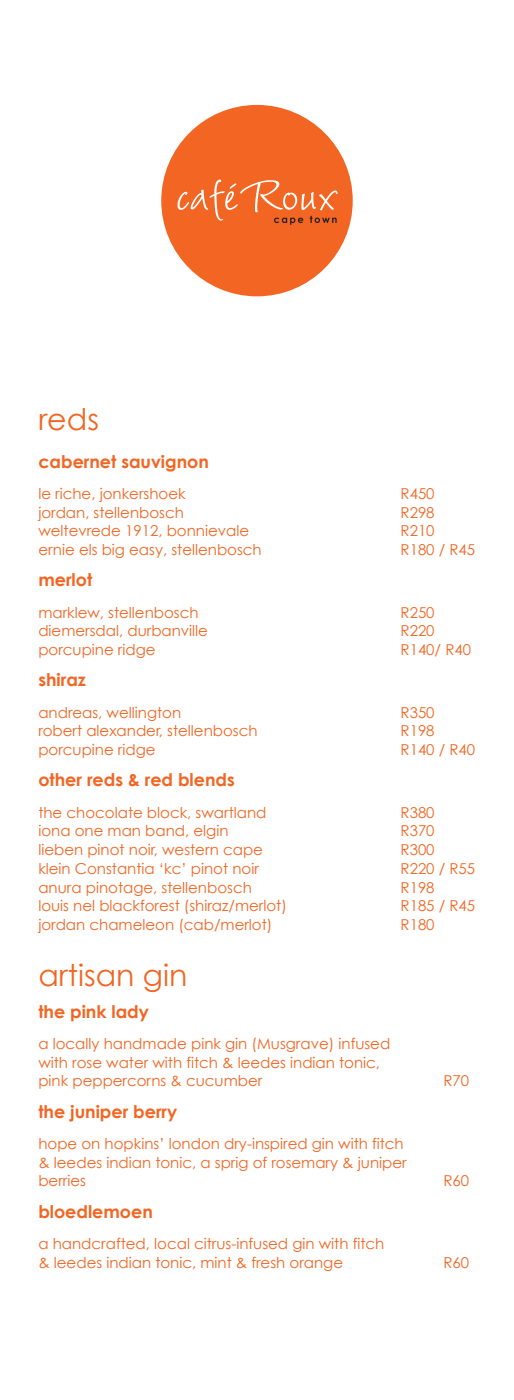
<style>
.page{position:relative;width:514px;height:1400px;background:#fff}
.page>*{position:absolute;margin:0;border:0;box-sizing:border-box;transform-origin:0 0}
.t1{font:30px "Century Gothic";color:#f26522}
.t2{font:700 17.5px "Century Gothic";color:#f26522}
.t3{font:15px/18.8px "Century Gothic";color:#f26522}
</style>
<div class="page">
<div style="left:161px;top:105px;width:192px;height:191px;background:#f26522;border-radius:50%"></div>
<svg style="left:177px;top:180px;width:160px;height:45px"></svg>
<h1 class="t1" style="left:38px;top:401px;width:62px">reds</h1>
<p class="t2" style="left:38px;top:450px;width:172px">cabernet sauvignon</p>
<p class="t3" style="left:38px;top:484px;width:149px">le riche, jonkershoek</p>
<p class="t3" style="left:400px;top:484px;width:36px">R450</p>
<p class="t3" style="left:38px;top:502px;width:147px">jordan, stellenbosch</p>
<p class="t3" style="left:400px;top:502px;width:36px">R298</p>
<p class="t3" style="left:38px;top:521px;width:212px">weltevrede 1912, bonnievale</p>
<p class="t3" style="left:400px;top:521px;width:36px">R210</p>
<p class="t3" style="left:38px;top:540px;width:225px">ernie els big easy, stellenbosch</p>
<p class="t3" style="left:400px;top:540px;width:76px">R180 / R45</p>
<p class="t2" style="left:38px;top:569px;width:55px">merlot</p>
<p class="t3" style="left:38px;top:602px;width:162px">marklew, stellenbosch</p>
<p class="t3" style="left:400px;top:602px;width:36px">R250</p>
<p class="t3" style="left:38px;top:621px;width:171px">diemersdal, durbanville</p>
<p class="t3" style="left:400px;top:621px;width:36px">R220</p>
<p class="t3" style="left:38px;top:640px;width:119px">porcupine ridge</p>
<p class="t3" style="left:400px;top:640px;width:72px">R140/ R40</p>
<p class="t2" style="left:38px;top:669px;width:49px">shiraz</p>
<p class="t3" style="left:38px;top:702px;width:144px">andreas, wellington</p>
<p class="t3" style="left:400px;top:702px;width:36px">R350</p>
<p class="t3" style="left:38px;top:721px;width:221px">robert alexander, stellenbosch</p>
<p class="t3" style="left:400px;top:721px;width:36px">R198</p>
<p class="t3" style="left:38px;top:740px;width:119px">porcupine ridge</p>
<p class="t3" style="left:400px;top:740px;width:76px">R140 / R40</p>
<p class="t2" style="left:38px;top:769px;width:198px">other reds &amp; red blends</p>
<p class="t3" style="left:38px;top:802px;width:229px">the chocolate block, swartland</p>
<p class="t3" style="left:400px;top:802px;width:36px">R380</p>
<p class="t3" style="left:38px;top:821px;width:192px">iona one man band, elgin</p>
<p class="t3" style="left:400px;top:821px;width:36px">R370</p>
<p class="t3" style="left:38px;top:840px;width:226px">lieben pinot noir, western cape</p>
<p class="t3" style="left:400px;top:840px;width:36px">R300</p>
<p class="t3" style="left:38px;top:859px;width:222px">klein Constantia ‘kc’ pinot noir</p>
<p class="t3" style="left:400px;top:859px;width:76px">R220 / R55</p>
<p class="t3" style="left:38px;top:877px;width:215px">anura pinotage, stellenbosch</p>
<p class="t3" style="left:400px;top:877px;width:36px">R198</p>
<p class="t3" style="left:38px;top:896px;width:250px">louis nel blackforest (shiraz/merlot)</p>
<p class="t3" style="left:400px;top:896px;width:76px">R185 / R45</p>
<p class="t3" style="left:38px;top:915px;width:235px">jordan chameleon (cab/merlot)</p>
<p class="t3" style="left:400px;top:915px;width:36px">R180</p>
<h1 class="t1" style="left:38px;top:957px;width:150px">artisan gin</h1>
<p class="t2" style="left:38px;top:1000px;width:112px">the pink lady</p>
<p class="t3" style="left:38px;top:1034px;width:353px">a locally handmade pink gin (Musgrave) infused with rose water with fitch &amp; leedes indian tonic, pink peppercorns &amp; cucumber</p>
<p class="t3" style="left:443px;top:1071px;width:27px">R70</p>
<p class="t2" style="left:38px;top:1100px;width:140px">the juniper berry</p>
<p class="t3" style="left:38px;top:1134px;width:370px">hope on hopkins’ london dry-inspired gin with fitch &amp; leedes indian tonic, a sprig of rosemary &amp; juniper berries</p>
<p class="t2" style="left:38px;top:1200px;width:116px">bloedlemoen</p>
<p class="t3" style="left:38px;top:1234px;width:347px">a handcrafted, local citrus-infused gin with fitch &amp; leedes indian tonic, mint &amp; fresh orange</p>
<p class="t3" style="left:443px;top:1171px;width:27px">R60</p>
<p class="t3" style="left:443px;top:1252px;width:27px">R60</p>
</div>
